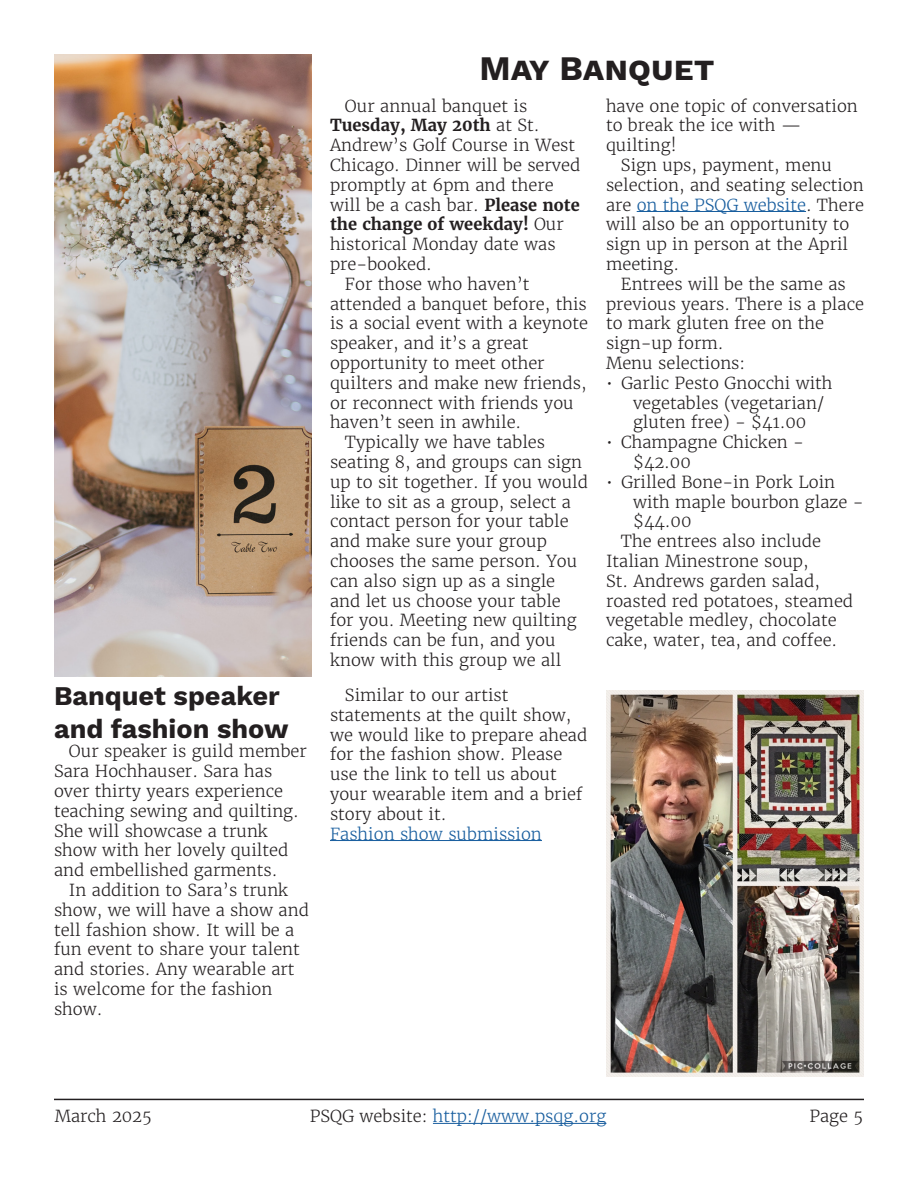
<style>
.page{position:relative;width:918px;height:1188px;background:#fff}
.page>*{position:absolute;margin:0;border:0;box-sizing:border-box;transform-origin:0 0}
.Headline{font:700 34.35px "Work Sans";color:#231f20}
.Subhead{font:700 27px/32.4px "Work Sans";color:#231f20}
.Body_copy{font:300 16.5px/19.8px "Merriweather";color:#231f20}
.Body_copy-2{font:300 16.5px "Merriweather";color:#175d9e}
.s1{font-weight:700}
.s2{color:#175d9e}
.s3{color:#231f20}
</style>
<div class="page">
<hr style="left:433px;top:1123px;width:173px;height:1px;background:#175d9e">
<hr style="left:54px;top:1099px;width:810px;height:1px;background:#231f20">
<hr style="left:330px;top:840px;width:212px;height:1px;background:#175d9e">
<hr style="left:637px;top:211px;width:169px;height:1px;background:#175d9e">
<img style="left:54px;top:54px;width:258px;height:622px">
<img style="left:606px;top:690px;width:258px;height:387px">
<p class="Subhead" style="left:54px;top:681px;width:236px">Banquet speaker and fashion show</p>
<p class="Body_copy" style="left:54px;top:742px;width:254px;text-indent:15px">Our speaker is guild member<br>Sara Hochhauser. Sara has over thirty years experience teaching sewing and quilting.<br>She will showcase a trunk show with her lovely quilted and embellished garments.</p>
<p class="Body_copy" style="left:54px;top:880px;width:256px;text-indent:15px">In addition to Sara’s trunk show, we will have a show and tell fashion show. It will be a fun event to share your talent and stories. Any wearable art is welcome for the fashion show.</p>
<p class="Headline" style="left:479px;top:49px;width:237px">May Banquet</p>
<p class="Body_copy" style="left:330px;top:96px;width:252px;text-indent:15px">Our annual banquet is<br><span class="s1">Tuesday, May 20th</span> at St.<br>Andrew’s Golf Course in West<br>Chicago. Dinner will be served promptly at 6pm and there will be a cash bar. <span class="s1">Please note the change of weekday!</span> Our historical Monday date was pre-booked.</p>
<p class="Body_copy" style="left:330px;top:274px;width:259px;text-indent:15px">For those who haven’t attended a banquet before, this is a social event with a keynote speaker, and it’s a great opportunity to meet other quilters and make new friends, or reconnect with friends you haven’t seen in awhile.</p>
<p class="Body_copy" style="left:330px;top:432px;width:260px;text-indent:15px">Typically we have tables seating 8, and groups can sign up to sit together. If you would like to sit as a group, select a contact person for your table and make sure your group chooses the same person. You can also sign up as a single and let us choose your table for you. Meeting new quilting friends can be fun, and you know with this group we all</p>
<p class="Body_copy" style="left:606px;top:96px;width:253px">have one topic of conversation to break the ice with — quilting!</p>
<p class="Body_copy" style="left:606px;top:155px;width:260px;text-indent:15px">Sign ups, payment, menu selection, and seating selection are <span class="s2">on the PSQG website</span>. There will also be an opportunity to sign up in person at the April meeting.</p>
<p class="Body_copy" style="left:606px;top:274px;width:260px;text-indent:15px">Entrees will be the same as previous years. There is a place to mark gluten free on the sign-up form.</p>
<p class="Body_copy" style="left:606px;top:353px;width:141px">Menu selections:</p>
<p class="Body_copy" style="left:633px;top:373px;width:201px;text-indent:-27px">• Garlic Pesto Gnocchi with vegetables (vegetarian/ gluten free) - $41.00</p>
<p class="Body_copy" style="left:633px;top:432px;width:173px;text-indent:-27px">• Champagne Chicken - $42.00</p>
<p class="Body_copy" style="left:633px;top:472px;width:232px;text-indent:-27px">• Grilled Bone-in Pork Loin with maple bourbon glaze - $44.00</p>
<p class="Body_copy" style="left:606px;top:531px;width:249px;text-indent:15px">The entrees also include<br>Italian Minestrone soup,<br>St. Andrews garden salad, roasted red potatoes, steamed vegetable medley, chocolate cake, water, tea, and coffee.</p>
<p class="Body_copy" style="left:330px;top:685px;width:259px;text-indent:15px">Similar to our artist statements at the quilt show, we would like to prepare ahead for the fashion show. Please use the link to tell us about your wearable item and a brief story about it.</p>
<p class="Body_copy-2" style="left:330px;top:823px;width:213px">Fashion show submission</p>
<p class="Body_copy" style="left:55px;top:1107px;width:99px">March 2025</p>
<p class="Body_copy-2" style="left:310px;top:1106px;width:298px"><span class="s3">PSQG website:</span> http://www.psqg.org</p>
<p class="Body_copy" style="left:810px;top:1107px;width:55px">Page 5</p>
</div>
